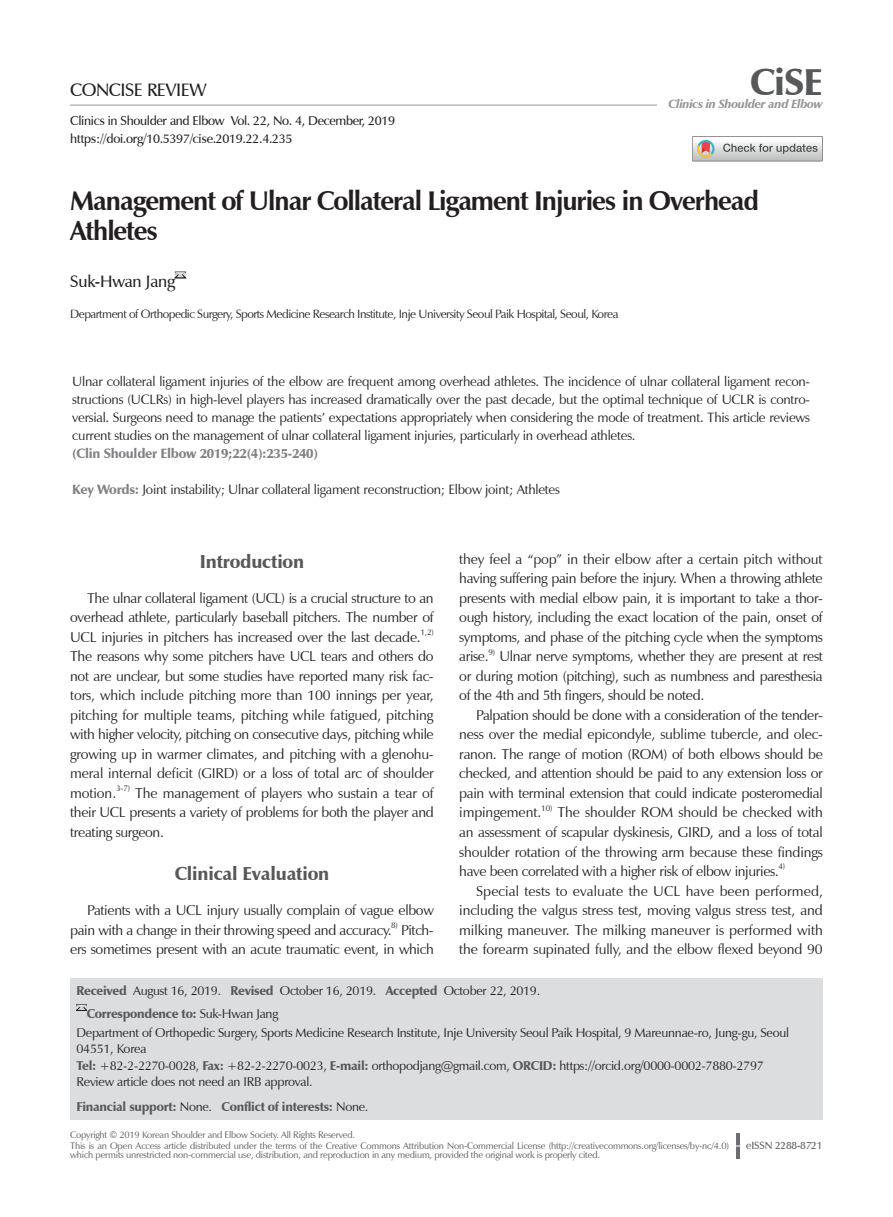
<style>
.page{position:relative;width:893px;height:1217px;background:#fff}
.page>*{position:absolute;margin:0;border:0;box-sizing:border-box;transform-origin:0 0}
.doi_10_4055_cios_200{font:900 37.5px "Zapf Humanist 601 BT";color:#57585a}
.영문제목{font:700 27px/30px "Zapf Humanist 601 BT";letter-spacing:-.04em;color:#231f20}
.서론{font:900 18.75px "Zapf Humanist 601 BT";letter-spacing:-.01em;color:#57585a}
.원저_증례{font:600 18px "Zapf Humanist 601 BT";letter-spacing:-.025em;color:#231f20}
.영문저자{font:600 16.5px "Zapf Humanist 601 BT";letter-spacing:-.01em;color:#231f20}
.본문{font:14.25px/19.5px "Zapf Humanist 601 BT";letter-spacing:-.025em;color:#231f20;text-align:justify}
.영문초록{font:13.5px/18px "Zapf Humanist 601 BT";letter-spacing:-.02em;color:#231f20;text-align:justify}
.영문초록-2{font:900 13.5px "Zapf Humanist 601 BT";letter-spacing:-.02em;color:#808285}
.교신저자{font:12.75px/16.5px "Zapf Humanist 601 BT";letter-spacing:-.02em;color:#231f20}
.doi_10_4055_cios_200-2{font:600 12.75px "Zapf Humanist 601 BT";letter-spacing:-.025em;color:#231f20}
.교신저자-2{font:900 12.75px "Zapf Humanist 601 BT";letter-spacing:-.02em;color:#57585a}
.영문소속{font:12px "Zapf Humanist 601 BT";letter-spacing:-.04em;color:#231f20}
.doi_10_4055_cios_200-3{font:italic 900 12px "Zapf Humanist 601 BT";letter-spacing:-.025em;color:#939598}
.doi_10_4055_cios_200-4{font:600 10.5px "Zapf Humanist 601 BT";letter-spacing:-.025em;color:#57585a}
.교신저자-3{font:9.45px/9px "Zapf Humanist 601 BT";letter-spacing:-.02em;color:#57585a}
.본문-2{font:8.25px "Zapf Humanist 601 BT";color:#231f20}
.s1{font-weight:900;color:#808285}
.s2{font-weight:900;color:#57585a}
.s3{font-weight:400;color:#231f20}
</style>
<div class="page">
<svg style="left:175px;top:272px;width:11px;height:6px"></svg>
<hr style="left:736px;top:1132px;width:3px;height:26px;background:#6c6d70">
<hr style="left:70px;top:105px;width:587px;height:1px;background:#939598">
<div style="left:70px;top:977px;width:753px;height:142px;background:#dcdddf"></div>
<svg style="left:77px;top:1004px;width:10px;height:6px"></svg>
<svg style="left:692px;top:136px;width:131px;height:25px"></svg>
<p class="원저_증례" style="left:70px;top:79px;width:138px">CONCISE REVIEW</p>
<p class="doi_10_4055_cios_200-2" style="left:70px;top:113px;width:327px">Clinics in Shoulder and Elbow Vol. 22, No. 4, December, 2019</p>
<p class="doi_10_4055_cios_200-2" style="left:70px;top:131px;width:224px">https://doi.org/10.5397/cise.2019.22.4.235</p>
<p class="doi_10_4055_cios_200" style="left:750px;top:59px;width:74px">CiSE</p>
<p class="doi_10_4055_cios_200-3" style="left:668px;top:97px;width:156px">Clinics in Shoulder and Elbow</p>
<p class="영문제목" style="left:70px;top:186px;width:690px">Management of Ulnar Collateral Ligament Injuries in Overhead<br>Athletes</p>
<p class="영문저자" style="left:70px;top:271px;width:107px">Suk-Hwan Jang</p>
<p class="영문소속" style="left:70px;top:306px;width:550px">Department of Orthopedic Surgery, Sports Medicine Research Institute, Inje University Seoul Paik Hospital, Seoul, Korea</p>
<p class="영문초록" style="left:72px;top:372px;width:739px">Ulnar collateral ligament injuries of the elbow are frequent among overhead athletes. The incidence of ulnar collateral ligament recon&shy;structions (UCLRs) in high-level players has increased dramatically over the past decade, but the optimal technique of UCLR is contro&shy;versial. Surgeons need to manage the patients’ expectations appropriately when considering the mode of treatment. This article reviews current studies on the management of ulnar collateral ligament injuries, particularly in overhead athletes.</p>
<p class="영문초록-2" style="left:72px;top:445px;width:247px">(Clin Shoulder Elbow 2019;22(4):235-240)</p>
<p class="영문초록" style="left:72px;top:480px;width:489px"><span class="s1">Key Words:</span> Joint instability; Ulnar collateral ligament reconstruction; Elbow joint; Athletes</p>
<p class="서론" style="left:200px;top:549px;width:106px">Introduction</p>
<p class="본문" style="left:70px;top:588px;width:365px;text-indent:17px">The ulnar collateral ligament (UCL) is a crucial structure to an overhead athlete, particularly baseball pitchers. The number of UCL injuries in pitchers has increased over the last decade.</p>
<p class="본문-2" style="left:420px;top:627px;width:15px">1,2)</p>
<p class="본문" style="left:70px;top:646px;width:365px">The reasons why some pitchers have UCL tears and others do not are unclear, but some studies have reported many risk fac&shy;tors, which include pitching more than 100 innings per year, pitching for multiple teams, pitching while fatigued, pitching with higher velocity, pitching on consecutive days, pitching while growing up in warmer climates, and pitching with a glenohu&shy;meral internal deficit (GIRD) or a loss of total arc of shoulder motion.</p>
<p class="본문-2" style="left:116px;top:783px;width:15px">3-7)</p>
<p class="본문" style="left:70px;top:783px;width:365px;text-indent:65px">The management of players who sustain a tear of their UCL presents a variety of problems for both the player and treating surgeon.</p>
<p class="서론" style="left:175px;top:861px;width:156px">Clinical Evaluation</p>
<p class="본문" style="left:70px;top:900px;width:365px;text-indent:17px">Patients with a UCL injury usually complain of vague elbow pain with a change in their throwing speed and accuracy.</p>
<p class="본문-2" style="left:391px;top:919px;width:8px">8)</p>
<p class="본문" style="left:70px;top:919px;width:365px;text-align:right">Pitch-<br>ers sometimes present with an acute traumatic event, in which</p>
<p class="본문" style="left:459px;top:549px;width:365px">they feel a “pop” in their elbow after a certain pitch without having suffering pain before the injury. When a throwing athlete presents with medial elbow pain, it is important to take a thor&shy;ough history, including the exact location of the pain, onset of symptoms, and phase of the pitching cycle when the symptoms arise.</p>
<p class="본문-2" style="left:488px;top:646px;width:8px">9)</p>
<p class="본문" style="left:459px;top:646px;width:365px;text-indent:40px">Ulnar nerve symptoms, whether they are present at rest or during motion (pitching), such as numbness and paresthesia of the 4th and 5th fingers, should be noted.</p>
<p class="본문" style="left:459px;top:705px;width:365px;text-indent:17px">Palpation should be done with a consideration of the tender&shy;ness over the medial epicondyle, sublime tubercle, and olec&shy;ranon. The range of motion (ROM) of both elbows should be checked, and attention should be paid to any extension loss or pain with terminal extension that could indicate posteromedial impingement.</p>
<p class="본문-2" style="left:541px;top:802px;width:13px">10)</p>
<p class="본문" style="left:459px;top:802px;width:365px;text-indent:98px">The shoulder ROM should be checked with an assessment of scapular dyskinesis, GIRD, and a loss of total shoulder rotation of the throwing arm because these findings have been correlated with a higher risk of elbow injuries.</p>
<p class="본문-2" style="left:778px;top:861px;width:8px">4)</p>
<p class="본문" style="left:459px;top:880px;width:365px;text-indent:17px">Special tests to evaluate the UCL have been performed, including the valgus stress test, moving valgus stress test, and milking maneuver. The milking maneuver is performed with the forearm supinated fully, and the elbow flexed beyond 90</p>
<p class="교신저자" style="left:77px;top:982px;width:465px"><span class="s2">Received</span> August 16, 2019. <span class="s2">Revised</span> October 16, 2019. <span class="s2">Accepted</span> October 22, 2019.</p>
<p class="교신저자-2" style="left:87px;top:1005px;width:193px">Correspondence to: <span class="s3">Suk-Hwan Jang</span></p>
<p class="교신저자" style="left:77px;top:1023px;width:714px">Department of Orthopedic Surgery, Sports Medicine Research Institute, Inje University Seoul Paik Hospital, 9 Mareunnae-ro, Jung-gu, Seoul<br>04551, Korea</p>
<p class="교신저자" style="left:77px;top:1056px;width:689px"><span class="s2">Tel:</span> +82-2-2270-0028, <span class="s2">Fax:</span> +82-2-2270-0023, <span class="s2">E-mail:</span> orthopodjang@gmail.com, <span class="s2">ORCID:</span> https://orcid.org/0000-0002-7880-2797</p>
<p class="교신저자" style="left:77px;top:1073px;width:238px">Review article does not need an IRB approval.</p>
<p class="교신저자-2" style="left:77px;top:1098px;width:293px">Financial support: <span class="s3">None.</span> Conflict of interests: <span class="s3">None.</span></p>
<p class="교신저자-3" style="left:70px;top:1129px;width:287px">Copyright © 2019 Korean Shoulder and Elbow Society. All Rights Reserved.</p>
<p class="교신저자-3" style="left:70px;top:1141px;width:660px">This is an Open Access article distributed under the terms of the Creative Commons Attribution Non-Commercial License (http://creativecommons.org/licenses/by-nc/4.0) which permits unrestricted non-commercial use, distribution, and reproduction in any medium, provided the original work is properly cited.</p>
<p class="doi_10_4055_cios_200-4" style="left:746px;top:1138px;width:78px">eISSN 2288-8721</p>
</div>
